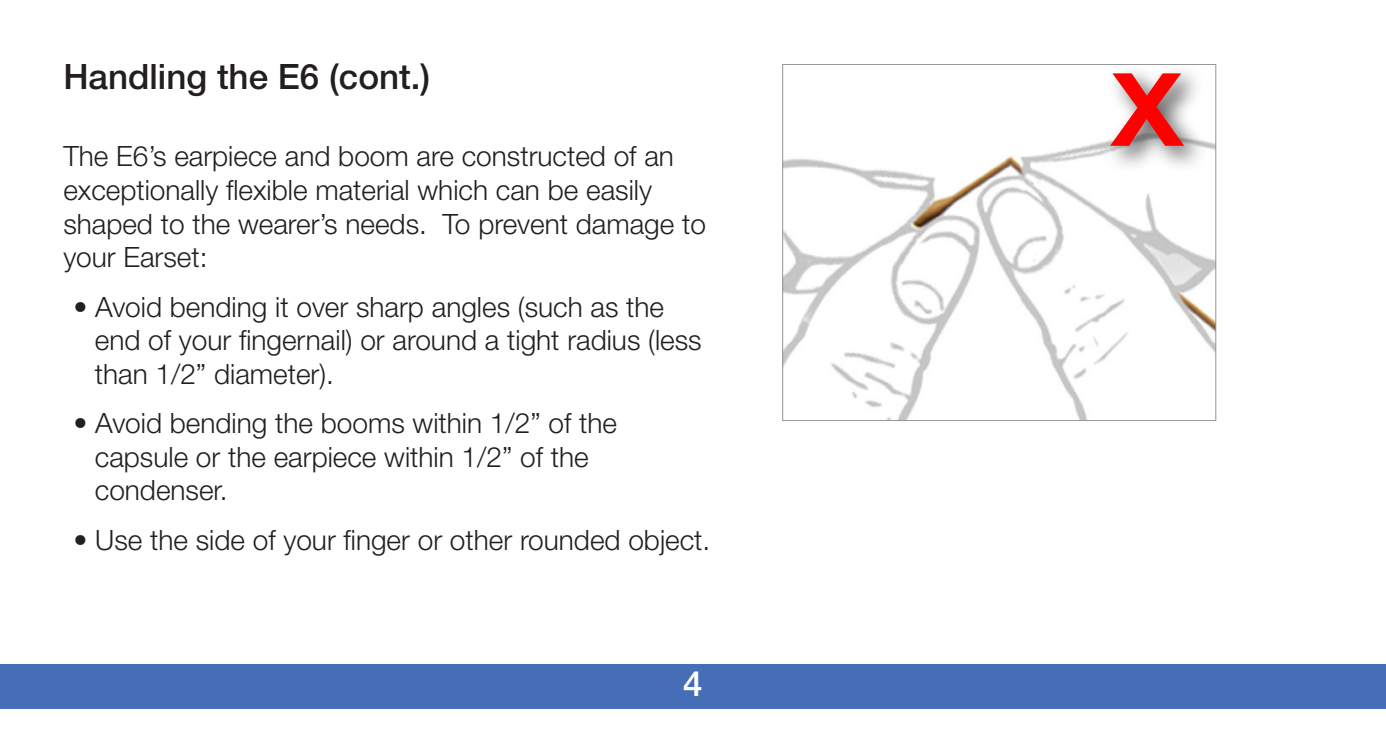
<style>
.page{position:relative;width:1386px;height:756px;background:#fff}
.page>*{position:absolute;margin:0;border:0;box-sizing:border-box;transform-origin:0 0}
.t1{font:500 140px "Helvetica Neue LT Pro";color:#f00}
.t2{font:500 35px "Helvetica Neue LT Pro";color:#231f20}
.t3{font:500 35px "Helvetica Neue LT Pro";color:#fff}
.t4{font:300 28px/33.6px "Helvetica Neue LT Pro";color:#231f20}
</style>
<div class="page">
<div style="left:0;top:665px;width:1386px;height:44px;background:#456eb6"></div>
<img style="left:784px;top:141px;width:430px;height:278px">
<div style="left:1100px;top:64px;width:106px;height:110px;background:#231f20;opacity:.75"></div>
<p class="t2" style="left:63px;top:56px;width:368px">Handling the E6 (cont.)</p>
<p class="t1" style="left:1110px;top:12px;width:77px">x</p>
<p class="t4" style="left:63px;top:139px;width:644px">The E6’s earpiece and boom are constructed of an exceptionally flexible material which can be easily shaped to the wearer’s needs. To prevent damage to your Earset:</p>
<p class="t4" style="left:95px;top:289px;width:608px;text-indent:-21px">• Avoid bending it over sharp angles (such as the end of your fingernail) or around a tight radius (less than 1/2” diameter).</p>
<p class="t4" style="left:95px;top:406px;width:524px;text-indent:-21px">• Avoid bending the booms within 1/2” of the capsule or the earpiece within 1/2” of the condenser.</p>
<p class="t4" style="left:73px;top:522px;width:638px">• Use the side of your finger or other rounded object.</p>
<p class="t3" style="left:683px;top:663px;width:21px">4</p>
</div>
